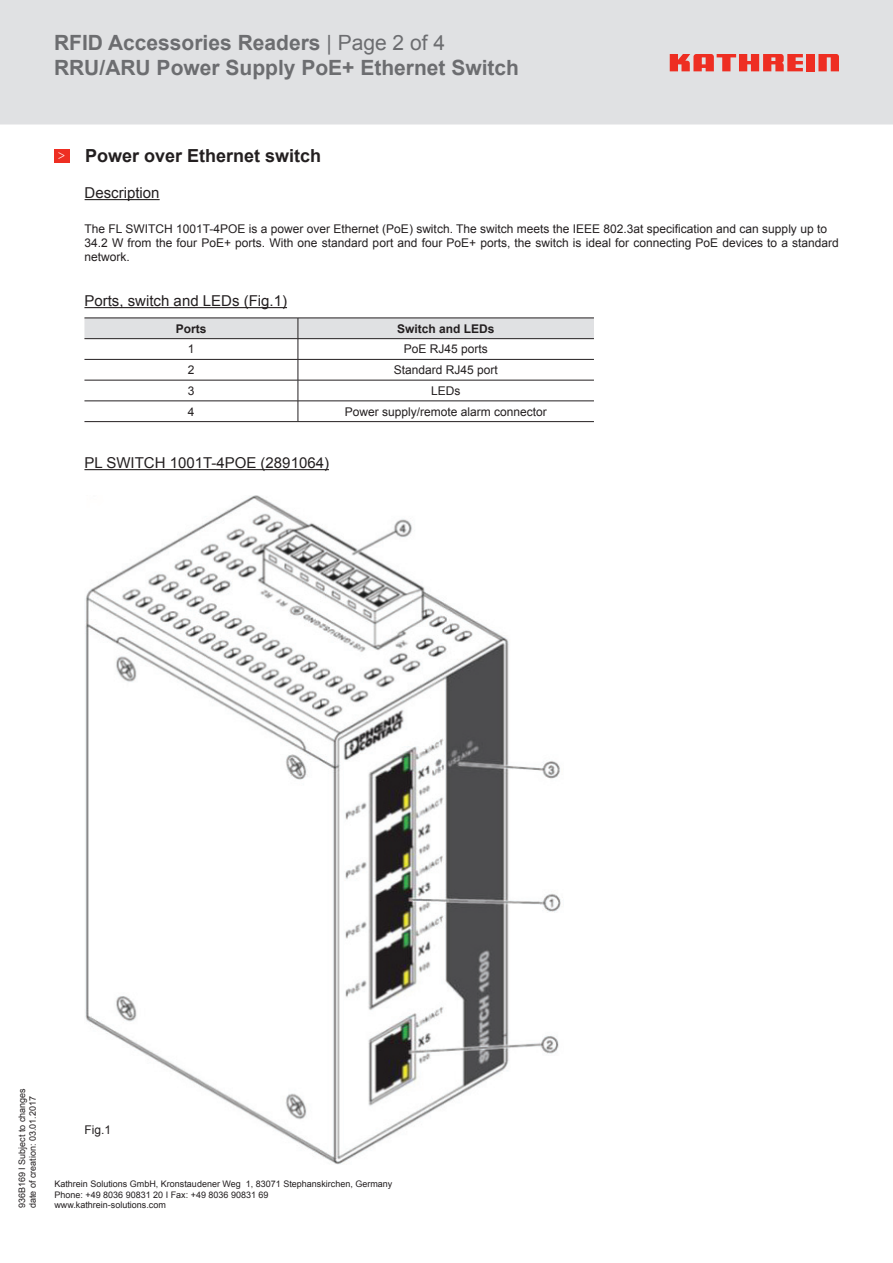
<style>
.page{position:relative;width:893px;height:1263px;background:#fff}
.page>*{position:absolute;margin:0;border:0;box-sizing:border-box;transform-origin:0 0}
.t1{font:700 21px/25.2px "Arial";color:#6c6d70}
.t2{font:700 18px "Arial";color:#231f20}
.t3{font:15px "Arial";color:#231f20}
.t4{font:12px/14.4px "Arial";color:#231f20}
.t5{font:700 12px "Arial";color:#231f20}
.t6{font:9px/10.8px "Arial";color:#231f20}
.s1{font-weight:400}
</style>
<div class="page">
<div style="left:0;top:0;width:893px;height:125px;background:#e0e1e3"></div>
<div style="left:806px;top:54px;width:9px;height:17px;background:#ee2e22"></div>
<svg style="left:818px;top:54px;width:21px;height:17px"></svg>
<svg style="left:670px;top:54px;width:133px;height:17px;background:#e9635c"></svg>
<hr style="left:85px;top:199px;width:75px;height:1px;background:#231f20">
<div style="left:54px;top:149px;width:15px;height:13px;background:#ee2e22"></div>
<svg style="left:84px;top:318px;width:510px;height:103px"></svg>
<hr style="left:84px;top:421px;width:214px;height:1px;background:#231f20">
<hr style="left:298px;top:421px;width:296px;height:1px;background:#231f20">
<hr style="left:84px;top:307px;width:203px;height:1px;background:#231f20">
<hr style="left:84px;top:469px;width:245px;height:1px;background:#231f20">
<img style="left:85px;top:495px;width:478px;height:669px">
<h1 class="t1" style="left:54px;top:30px;width:467px">RFID Accessories Readers <span class="s1">| Page 2 of 4<br></span>RRU/ARU Power Supply PoE+ Ethernet Switch</h1>
<h2 class="t2" style="left:58px;top:143px;width:265px"><sup>&gt;</sup> Power over Ethernet switch</h2>
<p class="t3" style="left:85px;top:182px;width:77px">Description</p>
<p class="t4" style="left:85px;top:221px;width:756px">The FL SWITCH 1001T-4POE is a power over Ethernet (PoE) switch. The switch meets the IEEE 802.3at specification and can supply up to<br>34.2 W from the four PoE+ ports. With one standard port and four PoE+ ports, the switch is ideal for connecting PoE devices to a standard network.</p>
<p class="t3" style="left:84px;top:290px;width:204px">Ports, switch and LEDs (Fig.1)</p>
<p class="t5" style="left:176px;top:320px;width:32px">Ports</p>
<p class="t5" style="left:397px;top:320px;width:99px">Switch and LEDs</p>
<p class="t4" style="left:188px;top:342px;width:8px">1</p>
<p class="t4" style="left:404px;top:342px;width:86px">PoE RJ45 ports</p>
<p class="t4" style="left:188px;top:363px;width:8px">2</p>
<p class="t4" style="left:394px;top:363px;width:106px">Standard RJ45 port</p>
<p class="t4" style="left:188px;top:383px;width:8px">3</p>
<p class="t4" style="left:431px;top:383px;width:31px">LEDs</p>
<p class="t4" style="left:188px;top:404px;width:8px">4</p>
<p class="t4" style="left:345px;top:404px;width:204px">Power supply/remote alarm connector</p>
<p class="t3" style="left:84px;top:452px;width:246px">PL SWITCH 1001T-4POE (2891064)</p>
<p class="t6" style="left:16px;top:1208px;width:122px;rotate:-90deg">936B169 I Subject to changes date of creation: 03.01.2017</p>
<p class="t4" style="left:84px;top:1123px;width:28px">Fig.1</p>
<p class="t6" style="left:54px;top:1178px;width:340px">Kathrein Solutions GmbH, Kronstaudener Weg 1, 83071 Stephanskirchen, Germany<br>Phone: +49 8036 90831 20 I Fax: +49 8036 90831 69</p>
<p class="t6" style="left:54px;top:1200px;width:113px">www.kathrein-solutions.com</p>
</div>
